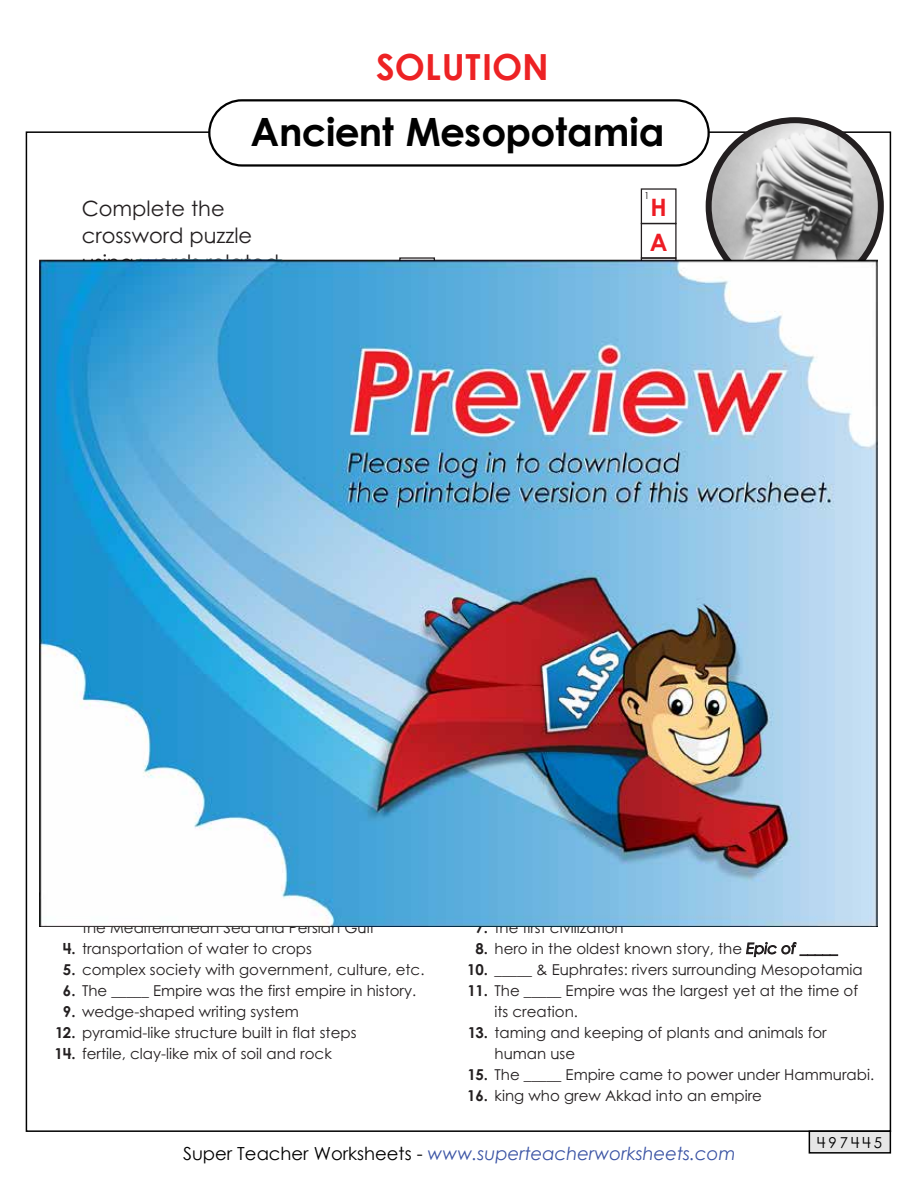
<style>
.page{position:relative;width:918px;height:1188px;background:#fff}
.page>*{position:absolute;margin:0;border:0;box-sizing:border-box;transform-origin:0 0}
.t1{font:700 39px "Century Gothic 2";letter-spacing:-.01em;color:#010101}
.t2{font:700 36px "Century Gothic 2";color:#ed2224}
.t3{font:700 24px/34.2px "Century STW4";color:#ed1c24}
.t4{font:21px/27px "Century STW3";color:#231f20}
.t5{font:italic 18px "Century Gothic 2";color:#3a53a4}
.t6{font:15px/21px "Century STW4";color:#231f20}
.t7{font:15px "Century STW4";letter-spacing:.2em;color:#010101}
.t8{font:9.75px "Century Gothic";color:#231f20}
.s1{font-weight:700}
.s2{font-style:italic}
.s3{font-style:normal;color:#010101}
</style>
<div class="page">
<svg style="left:746px;top:942px;width:92px;height:15px"></svg>
<div style="left:809px;top:1130px;width:82px;height:24px;background:#e6e6e6;border:2px solid #010101"></div>
<div style="left:208px;top:99px;width:502px;height:68px;border:2px solid #010101;border-radius:33px"></div>
<div style="left:641px;top:188px;width:36px;height:36px;border:1px solid #231f20"></div>
<div style="left:641px;top:223px;width:36px;height:36px;border:1px solid #231f20"></div>
<div style="left:641px;top:257px;width:36px;height:36px;border:1px solid #231f20"></div>
<img style="left:709px;top:120px;width:172px;height:172px;border-radius:86px">
<div style="left:706px;top:117px;width:178px;height:178px;border:6px solid #231f20;border-radius:50%"></div>
<img style="left:40px;top:260px;width:837px;height:666px">
<h2 class="t2" style="left:376px;top:40px;width:174px">SOLUTION</h2>
<h1 class="t1" style="left:250px;top:102px;width:416px">Ancient Mesopotamia</h1>
<p class="t8" style="left:644px;top:189px;width:7px">1</p>
<h3 class="t3" style="left:650px;top:190px;width:19px">H<br>A</h3>
<h3 class="t4" style="left:82px;top:194px;width:199px">Complete the crossword puzzle using words related</h3>
<p class="t6" style="left:82px;top:917px;width:294px">the Mediterranean Sea and Persian Gulf</p>
<p class="t6" style="left:63px;top:938px;width:251px"><span class="s1">4.</span> transportation of water to crops</p>
<p class="t6" style="left:63px;top:959px;width:363px"><span class="s1">5.</span> complex society with government, culture, etc.</p>
<p class="t6" style="left:63px;top:980px;width:355px"><span class="s1">6.</span> The _____ Empire was the first empire in history.</p>
<p class="t6" style="left:63px;top:1001px;width:238px"><span class="s1">9.</span> wedge-shaped writing system</p>
<p class="t6" style="left:55px;top:1022px;width:303px"><span class="s1">12.</span> pyramid-like structure built in flat steps</p>
<p class="t6" style="left:55px;top:1043px;width:279px"><span class="s1">14.</span> fertile, clay-like mix of soil and rock</p>
<p class="t6" style="left:475px;top:917px;width:150px"><span class="s1">7.</span> the first civilization</p>
<p class="t6" style="left:475px;top:938px;width:364px"><span class="s1">8.</span> hero in the oldest known story, the <span class="s2">Epic of _____</span></p>
<p class="t6" style="left:467px;top:959px;width:397px"><span class="s1">10.</span> _____ &amp; Euphrates: rivers surrounding Mesopotamia</p>
<p class="t6" style="left:495px;top:980px;width:365px;text-indent:-27px"><span class="s1">11.</span> The _____ Empire was the largest yet at the time of its creation.</p>
<p class="t6" style="left:495px;top:1022px;width:334px;text-indent:-27px"><span class="s1">13.</span> taming and keeping of plants and animals for human use</p>
<p class="t6" style="left:468px;top:1064px;width:408px"><span class="s1">15.</span> The _____ Empire came to power under Hammurabi.</p>
<p class="t6" style="left:467px;top:1085px;width:296px"><span class="s1">16.</span> king who grew Akkad into an empire</p>
<p class="t5" style="left:183px;top:1141px;width:554px"><span class="s3">Super Teacher Worksheets -</span> www.superteacherworksheets.com</p>
<p class="t7" style="left:817px;top:1132px;width:66px">497445</p>
</div>
